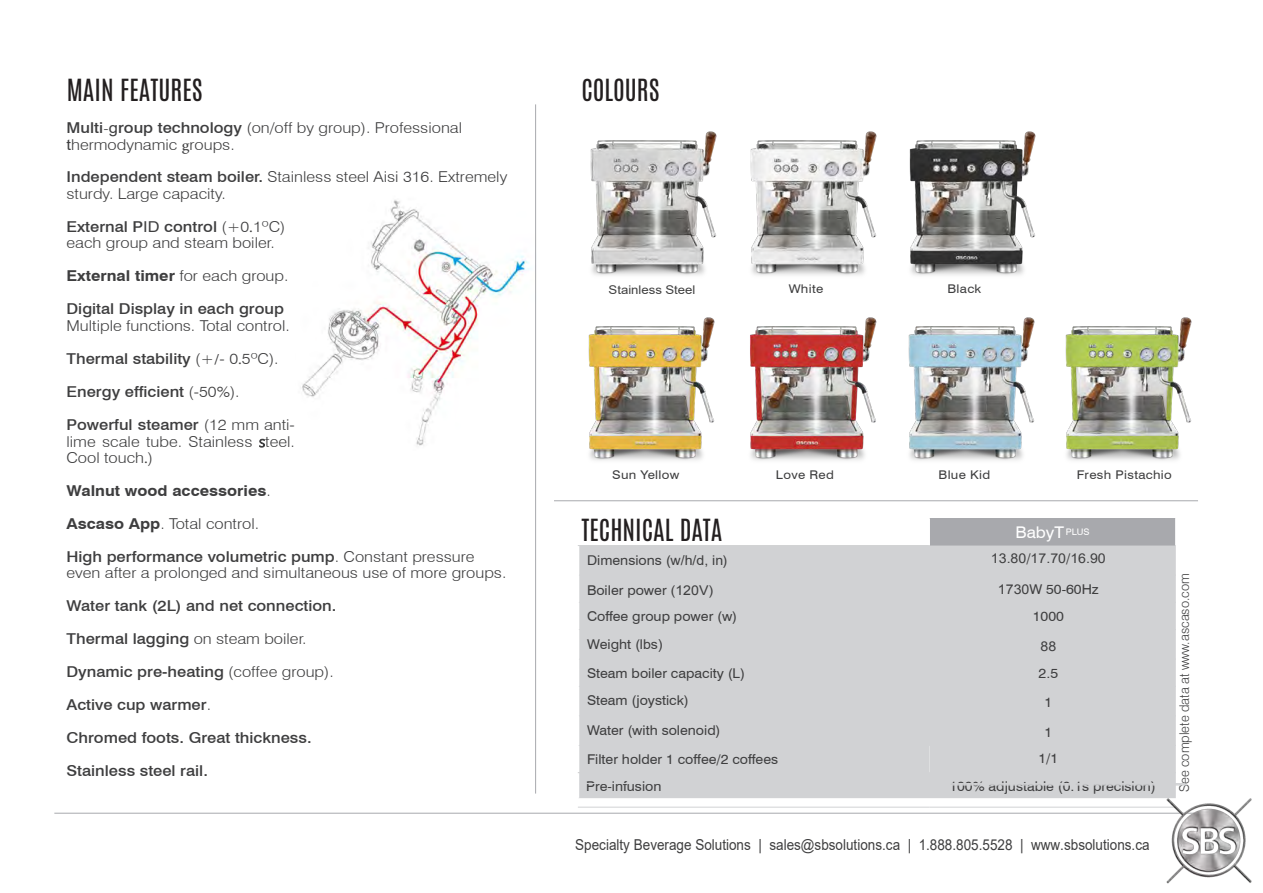
<style>
.page{position:relative;width:1263px;height:893px;background:#fff}
.page>*{position:absolute;margin:0;border:0;box-sizing:border-box;transform-origin:0 0}
.TÍTULOS{font:25.5px "Antonio";color:#231f20}
.txt_base{font:25.5px "Antonio";color:#231f20}
.t1{font:16.2px "Swiss 721 BT";color:#fff;scale:1.05 1}
.txt_base-2{font:300 15px/16.5px "Swiss 721 BT";color:#3e3e3f;scale:1.1 1}
.txt_base-3{font:500 15px/33px "Swiss 721 BT";color:#3e3e3f;scale:1.1 1}
.t2{font:15px "Arial";color:#3e3e3f;scale:.9 1}
.txt_base-4{font:700 15px/33px "Swiss 721 BT";color:#3e3e3f;scale:1.1 1}
.t3{font:13.5px "Swiss 721 BT";color:#3e3e3f;scale:1.05 1}
.t4{font:300 13.5px "Swiss 721 BT";color:#3e3e3f;scale:.95 1}
.t5{font:13.5px "Arial";color:#3e3e3f;scale:1.05 1}
.t6{font:12px "Swiss 721 BT";letter-spacing:.025em;color:#3e3e3f;scale:1.1 1}
.t7{font:12px "Arial";color:#404040;scale:1.1 1}
.s1{font-weight:500}
.s2{font-family:"Minion Pro";font-weight:400}
.s3{font-family:"Arial";font-weight:400}
.s4{font-weight:700}
.s5{font-weight:300}
.s6{font-family:"Segoe UI"}
.s7{font-family:"Arial"}
.s8{font-family:"Swiss 721 BT"}
</style>
<div class="page">
<img style="left:750px;top:317px;width:127px;height:144px">
<img style="left:909px;top:131px;width:127px;height:145px">
<img style="left:590px;top:131px;width:127px;height:145px">
<img style="left:908px;top:317px;width:127px;height:144px">
<img style="left:750px;top:131px;width:127px;height:145px">
<img style="left:1065px;top:317px;width:127px;height:144px">
<img style="left:588px;top:317px;width:127px;height:144px">
<hr style="left:54px;top:813px;width:1154px;height:1px;background:#a8a9ad">
<hr style="left:554px;top:500px;width:644px;height:1px;background:#a8a9ad">
<img style="left:302px;top:200px;width:228px;height:246px">
<hr style="left:535px;top:104px;width:1px;height:689px;background:#a8a9ad">
<div style="left:929px;top:518px;width:247px;height:27px;background:#a8a9ad"></div>
<div style="left:579px;top:545px;width:597px;height:253px;background:#d1d2d4"></div>
<div style="left:578px;top:745px;width:351px;height:28px;background:#d1d2d4"></div>
<hr style="left:578px;top:517px;width:352px;height:2px;background:#fff">
<hr style="left:578px;top:545px;width:352px;height:1px;background:#d1d2d4">
<hr style="left:579px;top:575px;width:350px;height:1px;background:#d1d2d4">
<hr style="left:929px;top:575px;width:247px;height:1px;background:#d1d2d4">
<hr style="left:579px;top:602px;width:350px;height:1px;background:#d1d2d4">
<hr style="left:929px;top:602px;width:247px;height:1px;background:#d1d2d4">
<hr style="left:579px;top:629px;width:350px;height:1px;background:#d1d2d4">
<hr style="left:929px;top:629px;width:247px;height:1px;background:#d1d2d4">
<hr style="left:579px;top:659px;width:350px;height:1px;background:#d1d2d4">
<hr style="left:929px;top:659px;width:247px;height:1px;background:#d1d2d4">
<hr style="left:579px;top:686px;width:350px;height:1px;background:#d1d2d4">
<hr style="left:929px;top:686px;width:247px;height:1px;background:#d1d2d4">
<hr style="left:579px;top:715px;width:350px;height:1px;background:#d1d2d4">
<hr style="left:929px;top:715px;width:247px;height:1px;background:#d1d2d4">
<hr style="left:929px;top:745px;width:247px;height:1px;background:#d1d2d4">
<hr style="left:929px;top:772px;width:247px;height:1px;background:#d1d2d4">
<hr style="left:578px;top:807px;width:351px;height:1px;background:#d1d2d4">
<hr style="left:929px;top:807px;width:247px;height:1px;background:#d1d2d4">
<svg style="left:929px;top:519px;width:1px;height:26px"></svg>
<svg style="left:1175px;top:518px;width:1px;height:27px"></svg>
<svg style="left:578px;top:745px;width:1px;height:27px"></svg>
<hr style="left:580px;top:783px;width:239px;height:1px;background:#d1d2d4">
<hr style="left:819px;top:783px;width:122px;height:1px;background:#d1d2d4">
<hr style="left:941px;top:783px;width:122px;height:1px;background:#d1d2d4">
<hr style="left:1063px;top:783px;width:122px;height:1px;background:#d1d2d4">
<hr style="left:771px;top:784px;width:294px;height:1px;background:#d1d2d4">
<hr style="left:1065px;top:784px;width:122px;height:1px;background:#d1d2d4">
<img style="left:1166px;top:797px;width:85px;height:87px">
<p class="txt_base" style="left:67px;top:71px;width:137px">MAIN FEATURES</p>
<p class="txt_base-2" style="left:66px;top:120px;width:361px"><span class="s1">Multi</span><span class="s2">-</span><span class="s3">g</span><span class="s1">roup technology</span> (on/off by group). Professional <span class="s3">t</span>hermodynamic <span class="s2">g</span>roups.</p>
<p class="txt_base-2" style="left:66px;top:169px;width:402px"><span class="s1">Independent steam boiler.</span> Stainless steel Aisi 316. Extremely sturdy. Large capacity.</p>
<p class="txt_base-2" style="left:67px;top:219px;width:200px;line-height:16px"><span class="s1">External P</span><span class="s3">ID</span> <span class="s1">control</span> (+0<span class="s2">.</span>1ºC) each group and steam boiler.</p>
<p class="txt_base-3" style="left:67px;top:259px;width:203px"><span class="s4">External timer</span> <span class="s5">for each group.<br></span>Digital Display in each group</p>
<p class="txt_base-2" style="left:67px;top:309px;width:209px;line-height:33px">Multiple functions. Total control.<br><span class="s1">Thermal stability</span> (+<span class="s2">/</span>- 0<span class="s2">.</span>5ºC).<br><span class="s1">Energy efficient</span> (-50%).<br><span class="s1">Powerful steamer</span> (12 mm anti-</p>
<p class="txt_base-2" style="left:67px;top:433px;width:209px;line-height:16px">lime scale tube. Stainless <span class="s6">s</span>teel.<br>Cool touch<span class="s2">.</span>)</p>
<p class="txt_base-4" style="left:67px;top:474px;width:187px">Walnut wood accessories<span class="s5">.<br></span>Ascaso App<span class="s5">. Total control.</span></p>
<p class="txt_base-2" style="left:67px;top:548px;width:401px"><span class="s1">High performance volumetric pump</span>. Constant pressure even after a prolonged and simultaneous use of more groups.</p>
<p class="txt_base-3" style="left:67px;top:589px;width:247px">Water tank (2L) and net connection.</p>
<p class="txt_base-3" style="left:67px;top:622px;width:220px">Thermal lagging <span class="s5">on steam boiler.</span></p>
<p class="txt_base-3" style="left:67px;top:655px;width:244px">Dynamic pre-heating <span class="s5">(coffee group).</span></p>
<p class="txt_base-3" style="left:67px;top:688px;width:133px">Active cup warmer<span class="s5">.</span></p>
<p class="txt_base-3" style="left:67px;top:721px;width:224px">Chromed foots. Great thickness.</p>
<p class="txt_base-3" style="left:67px;top:754px;width:130px">Stainless steel rail.</p>
<p class="TÍTULOS" style="left:581px;top:71px;width:80px">COLOURS</p>
<p class="t7" style="left:608px;top:281px;width:81px">Stainless Steel</p>
<p class="t6" style="left:947px;top:282px;width:32px">Black</p>
<p class="t6" style="left:789px;top:282px;width:33px">White</p>
<p class="t6" style="left:612px;top:467px;width:63px">Sun Yellow</p>
<p class="t6" style="left:1077px;top:467px;width:88px">Fresh Pistachio</p>
<p class="t6" style="left:776px;top:467px;width:54px">Love Red</p>
<p class="t6" style="left:938px;top:467px;width:48px">Blue Kid</p>
<p class="TÍTULOS" style="left:581px;top:511px;width:143px">TECHNICAL DATA</p>
<p class="t1" style="left:1015px;top:522px;width:72px">BabyT <sup>PLUS</sup></p>
<p class="t3" style="left:587px;top:552px;width:136px"><span class="s7">D</span>imensions (<span class="s7">w/h/d, in</span>)</p>
<p class="t5" style="left:991px;top:549px;width:111px">13.80<span class="s8">/</span>17.70<span class="s8">/</span>16.90</p>
<p class="t3" style="left:587px;top:582px;width:122px">Boiler power <span class="s7">(120V)</span></p>
<p class="t3" style="left:998px;top:581px;width:97px"><span class="s7">1730</span>W 50-60Hz</p>
<p class="t3" style="left:587px;top:608px;width:144px">Coffee group power (w)</p>
<p class="t3" style="left:1033px;top:608px;width:31px">1000</p>
<p class="t3" style="left:587px;top:636px;width:74px">Weight (<span class="s7">lbs)</span></p>
<p class="t5" style="left:1040px;top:637px;width:17px">88</p>
<p class="t3" style="left:587px;top:665px;width:152px">Steam boiler capacity (<span class="s7">L</span>)</p>
<p class="t3" style="left:1038px;top:665px;width:20px">2<span class="s7">.</span>5</p>
<p class="t3" style="left:587px;top:692px;width:98px">Steam (joystick)</p>
<p class="t3" style="left:1044px;top:694px;width:9px">1</p>
<p class="t3" style="left:587px;top:722px;width:129px">Water (with solenoid)</p>
<p class="t3" style="left:1044px;top:724px;width:9px">1</p>
<p class="t3" style="left:587px;top:751px;width:183px">Filter holder 1 coffee/2 coffees</p>
<p class="t3" style="left:1038px;top:750px;width:20px">1/1</p>
<p class="t3" style="left:586px;top:777px;width:73px">Pre-infusion</p>
<p class="t3" style="left:949px;top:778px;width:198px">100% adjustable (0<span class="s7">.</span>1s precision)</p>
<p class="t2" style="left:575px;top:834px;width:640px">Specialty Beverage Solutions | sales@sbsolutions.ca | 1.888.805.5528 | www.sbsolutions.ca</p>
<p class="t4" style="left:1176px;top:792px;width:232px;rotate:-90deg">See complete data at www.ascaso.com</p>
</div>
